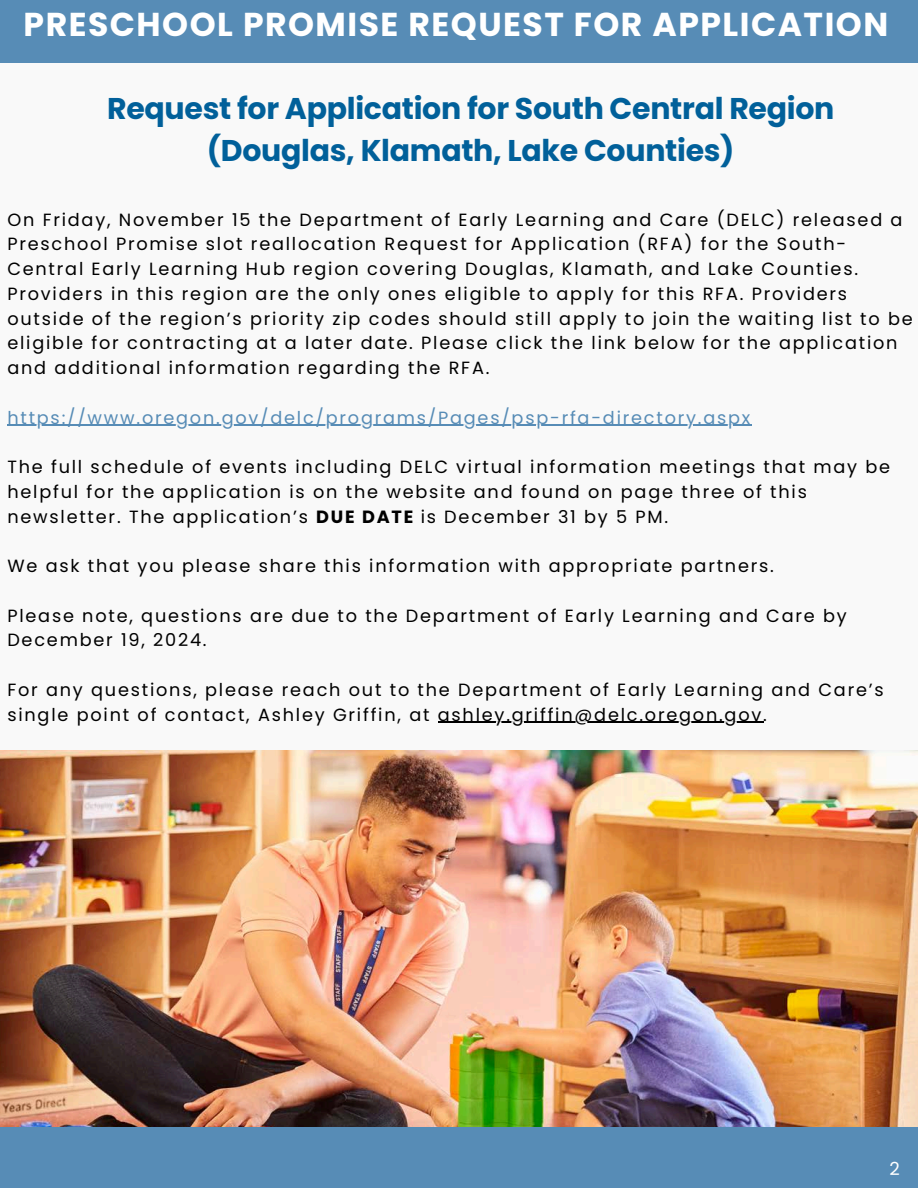
<style>
.page{position:relative;width:918px;height:1188px;background:#f9f9f9}
.page>*{position:absolute;margin:0;border:0;box-sizing:border-box;transform-origin:0 0}
.t1{font:700 33px "Poppins";letter-spacing:.045em;color:#fff}
.t2{font:700 30px/41.7px "Poppins";letter-spacing:-.01em;color:#01609a;text-align:center}
.t3{font:18px "Poppins";color:#fff}
.t4{font:17.7px/24.8px "Poppins";letter-spacing:.1em;color:#000}
.t5{font:17.7px "Poppins";letter-spacing:.1em;color:#578cb6}
.s1{font-weight:700}
</style>
<div class="page">
<div style="left:0;top:0;width:918px;height:63px;background:#578cb6"></div>
<hr style="left:7px;top:425px;width:745px;height:1px;background:#578cb6">
<hr style="left:438px;top:722px;width:325px;height:1px;background:#000">
<img style="left:0;top:750px;width:918px;height:377px">
<div style="left:0;top:1127px;width:918px;height:61px;background:#578cb6"></div>
<h1 class="t1" style="left:24px;top:1px;width:866px">PRESCHOOL PROMISE REQUEST FOR APPLICATION</h1>
<p class="t2" style="left:107px;top:88px;width:729px">Request for Application for South Central Region (Douglas, Klamath, Lake Counties)</p>
<h2 class="t4" style="left:7px;top:207px;width:907px">On Friday, November 15 the Department of Early Learning and Care (DELC) released a Preschool Promise slot reallocation Request for Application (RFA) for the South-Central Early Learning Hub region covering Douglas, Klamath, and Lake Counties.<br>Providers in this region are the only ones eligible to apply for this RFA. Providers outside of the region’s priority zip codes should still apply to join the waiting list to be eligible for contracting at a later date. Please click the link below for the application and additional information regarding the RFA.</h2>
<p class="t5" style="left:7px;top:405px;width:745px">https://www.oregon.gov/delc/programs/Pages/psp-rfa-directory.aspx</p>
<p class="t4" style="left:7px;top:455px;width:884px">The full schedule of events including DELC virtual information meetings that may be helpful for the application is on the website and found on page three of this newsletter. The application’s <span class="s1">DUE DATE</span> is December 31 by 5 PM.</p>
<p class="t4" style="left:7px;top:554px;width:768px">We ask that you please share this information with appropriate partners.</p>
<p class="t4" style="left:7px;top:603px;width:841px">Please note, questions are due to the Department of Early Learning and Care by<br>December 19, 2024.</p>
<p class="t4" style="left:7px;top:677px;width:878px">For any questions, please reach out to the Department of Early Learning and Care’s single point of contact, Ashley Griffin, at</p>
<p class="t4" style="left:438px;top:702px;width:331px">ashley.griffin@delc.oregon.gov.</p>
<p class="t3" style="left:890px;top:1156px;width:12px">2</p>
</div>
